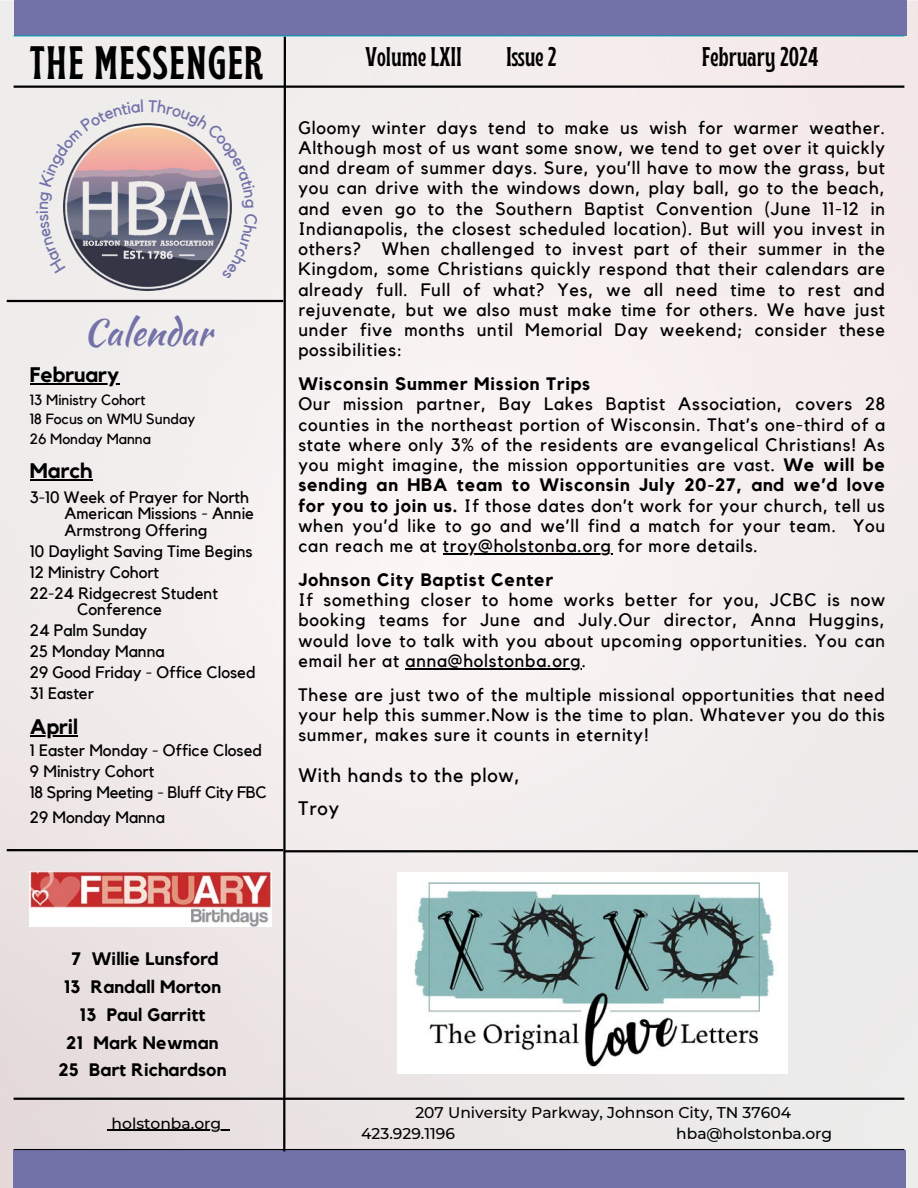
<style>
.page{position:relative;width:918px;height:1188px;background:#fff}
.page>*{position:absolute;margin:0;border:0;box-sizing:border-box;transform-origin:0 0}
.t1{font:700 condensed 46.8px "Brice";letter-spacing:.025em;color:#000}
.t2{font:36px "Kaushan Script";color:#7272a9}
.t3{font:700 condensed 27px "Brice";color:#000}
.t4{font:700 21px "Kollektif";color:#000}
.t5{font:19.5px "Kollektif";letter-spacing:.045em;color:#000}
.t6{font:18px/20.2px "Kollektif";letter-spacing:.045em;color:#000;text-align:justify}
.t7{font:700 18px/27.9px "Kollektif";letter-spacing:.01em;color:#000;text-align:center}
.t8{font:700 18px "Kollektif";letter-spacing:.045em;color:#000}
.t9{font:16.5px "Kollektif";color:#000}
.t10{font:500 15.45px "Montserrat";color:#000}
.t11{font:14.85px "Kollektif";color:#000}
.s1{font-weight:700}
</style>
<div class="page">
<img style="left:0;top:0;width:918px;height:1188px">
<hr style="left:14px;top:86px;width:890px;height:2px;background:#000">
<hr style="left:7px;top:300px;width:276px;height:2px;background:#000">
<div style="left:14px;top:1150px;width:892px;height:38px;background:#7272a9"></div>
<hr style="left:14px;top:1149px;width:890px;height:1px;background:#000">
<div style="left:14px;top:0;width:892px;height:36px;background:#7272a9"></div>
<svg style="left:282px;top:36px;width:5px;height:1116px"></svg>
<hr style="left:14px;top:35px;width:890px;height:1px;background:#0097b2">
<hr style="left:14px;top:1098px;width:890px;height:2px;background:#000">
<img style="left:64px;top:280px;width:167px;height:11px">
<hr style="left:7px;top:849px;width:276px;height:2px;background:#000">
<img style="left:30px;top:872px;width:242px;height:55px">
<hr style="left:285px;top:850px;width:633px;height:2px;background:#000">
<img style="left:397px;top:872px;width:390px;height:201px">
<hr style="left:443px;top:554px;width:169px;height:1px;background:#000">
<hr style="left:406px;top:668px;width:176px;height:2px;background:#000">
<hr style="left:112px;top:1130px;width:109px;height:1px;background:#000">
<hr style="left:30px;top:383px;width:89px;height:2px;background:#000">
<hr style="left:30px;top:479px;width:62px;height:2px;background:#000">
<hr style="left:30px;top:735px;width:48px;height:2px;background:#000">
<svg style="left:36px;top:99px;width:222px;height:181px;background:#c0b7bc"></svg>
<p class="t1" style="left:30px;top:44px;width:235px">THE MESSENGER</p>
<p class="t3" style="left:366px;top:45px;width:98px">Volume LXII</p>
<p class="t3" style="left:506px;top:45px;width:52px">Issue 2</p>
<p class="t3" style="left:702px;top:45px;width:118px">February 2024</p>
<p class="t2" style="left:84px;top:306px;width:130px">Calendar</p>
<p class="t4" style="left:30px;top:365px;width:91px">February</p>
<h4 class="t11" style="left:30px;top:393px;width:117px">13 Ministry Cohort</h4>
<p class="t11" style="left:30px;top:412px;width:167px">18 Focus on WMU Sunday</p>
<p class="t11" style="left:30px;top:432px;width:123px">26 Monday Manna</p>
<p class="t4" style="left:30px;top:461px;width:64px">March</p>
<p class="t9" style="left:30px;top:489px;width:221px">3-10 Week of Prayer for North</p>
<p class="t9" style="left:64px;top:506px;width:191px">American Missions - Annie</p>
<p class="t9" style="left:64px;top:522px;width:145px">Armstrong Offering</p>
<p class="t9" style="left:30px;top:543px;width:224px">10 Daylight Saving Time Begins</p>
<p class="t9" style="left:30px;top:564px;width:131px">12 Ministry Cohort</p>
<p class="t9" style="left:30px;top:585px;width:190px">22-24 Ridgecrest Student</p>
<p class="t9" style="left:77px;top:602px;width:86px">Conference</p>
<p class="t9" style="left:30px;top:623px;width:119px">24 Palm Sunday</p>
<h4 class="t9" style="left:30px;top:644px;width:136px">25 Monday Manna</h4>
<p class="t9" style="left:30px;top:665px;width:227px">29 Good Friday - Office Closed</p>
<p class="t9" style="left:30px;top:686px;width:66px">31 Easter</p>
<p class="t4" style="left:30px;top:717px;width:49px">April</p>
<p class="t9" style="left:30px;top:743px;width:234px">1 Easter Monday - Office Closed</p>
<p class="t9" style="left:30px;top:764px;width:126px">9 Ministry Cohort</p>
<p class="t9" style="left:30px;top:785px;width:238px">18 Spring Meeting - Bluff City FBC</p>
<h6 class="t9" style="left:30px;top:810px;width:137px">29 Monday Manna</h6>
<p class="t6" style="left:298px;top:118px;width:588px">Gloomy winter days tend to make us wish for warmer weather.<br>Although most of us want some snow, we tend to get over it quickly and dream of summer days. Sure, you’ll have to mow the grass, but you can drive with the windows down, play ball, go to the beach, and even go to the Southern Baptist Convention (June 11-12 in Indianapolis, the closest scheduled location). But will you invest in others? When challenged to invest part of their summer in the Kingdom, some Christians quickly respond that their calendars are already full. Full of what? Yes, we all need time to rest and rejuvenate, but we also must make time for others. We have just under five months until Memorial Day weekend; consider these possibilities:</p>
<p class="t8" style="left:298px;top:376px;width:293px">Wisconsin Summer Mission Trips</p>
<p class="t6" style="left:298px;top:395px;width:588px">Our mission partner, Bay Lakes Baptist Association, covers 28 counties in the northeast portion of Wisconsin. That’s one-third of a state where only 3% of the residents are evangelical Christians! As you might imagine, the mission opportunities are vast. <span class="s1">We will be sending an HBA team to Wisconsin July 20-27, and we’d love for you to join us.</span> If those dates don’t work for your church, tell us when you’d like to go and we’ll find a match for your team. You can reach me at troy@holstonba.org for more details.</p>
<p class="t6" style="left:298px;top:570px;width:588px;text-align:left"><span class="s1">Johnson City Baptist Center<br></span>If something closer to home works better for you, JCBC is now booking teams for June and July.Our director, Anna Huggins, would love to talk with you about upcoming opportunities. You can email her at anna@holstonba.org.</p>
<h5 class="t6" style="left:298px;top:685px;width:588px">These are just two of the multiple missional opportunities that need your help this summer.Now is the time to plan. Whatever you do this summer, makes sure it counts in eternity!</h5>
<h5 class="t5" style="left:298px;top:766px;width:223px">With hands to the plow,</h5>
<h5 class="t5" style="left:298px;top:800px;width:42px">Troy</h5>
<p class="t7" style="left:58px;top:945px;width:170px">7 Willie Lunsford<br>13 Randall Morton<br>13 Paul Garritt<br>21 Mark Newman<br>25 Bart Richardson</p>
<h2 class="t10" style="left:112px;top:1114px;width:111px">holstonba.org</h2>
<h4 class="t10" style="left:415px;top:1103px;width:377px">207 University Parkway, Johnson City, TN 37604</h4>
<p class="t10" style="left:361px;top:1124px;width:95px">423.929.1196</p>
<p class="t10" style="left:676px;top:1124px;width:158px">hba@holstonba.org</p>
</div>
